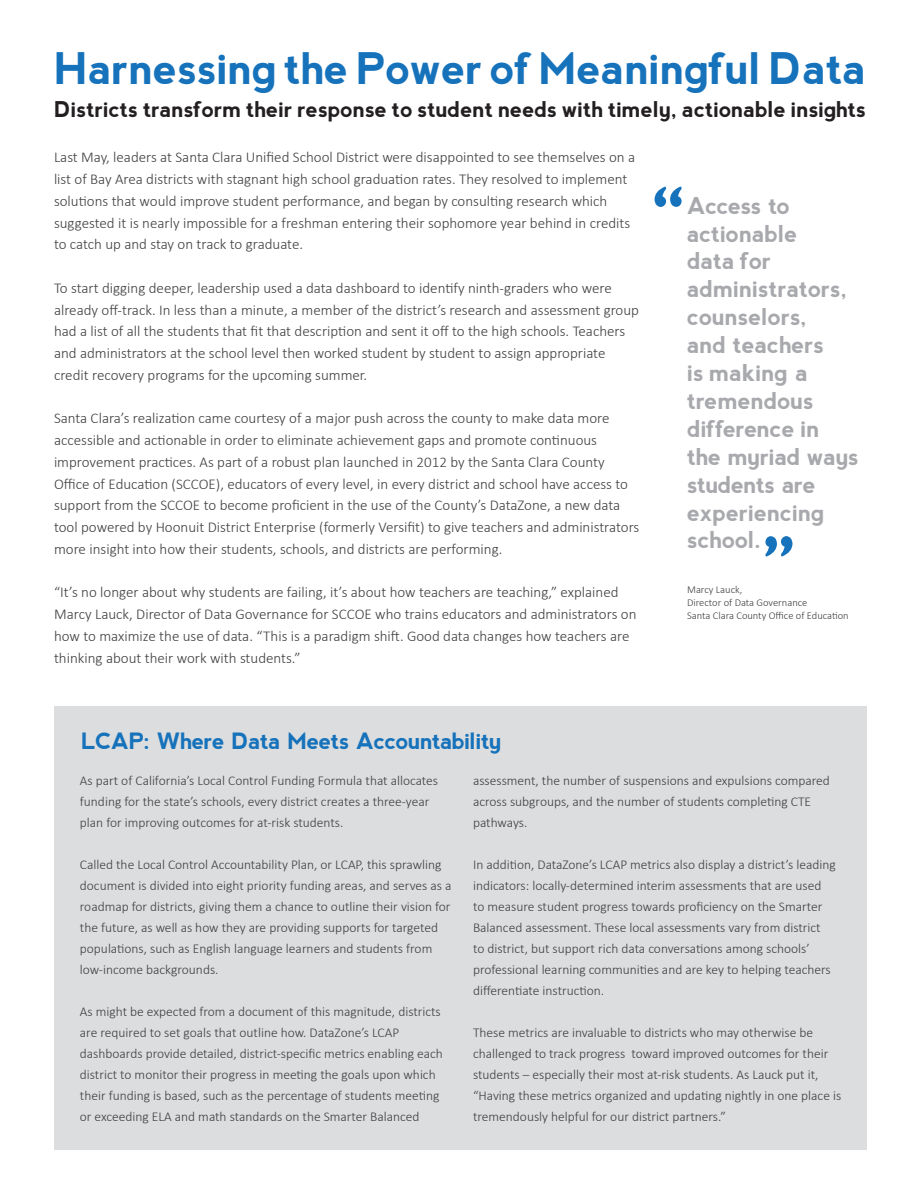
<style>
.page{position:relative;width:918px;height:1188px;background:#fff}
.page>*{position:absolute;margin:0;border:0;box-sizing:border-box;transform-origin:0 0}
.t1{font:700 60px "Gibson";color:#1672ba}
.t2{font:700 43.5px "nevis";color:#1672ba}
.t3{font:700 23.25px/27.9px "nevis";color:#a8a9ad}
.t4{font:700 22.5px "nevis";letter-spacing:-.02em;color:#1672ba}
.t5{font:700 21.75px "nevis";color:#231f20}
.t6{font:300 15px/21.8px "Calibri";color:#3e3e3f}
.t7{font:300 13.5px/21px "Calibri";color:#3e3e3f}
.t8{font:300 10.5px/12.6px "Calibri";color:#3e3e3f}
</style>
<div class="page">
<div style="left:54px;top:707px;width:812px;height:443px;background:#dcdddf"></div>
<p class="t2" style="left:54px;top:43px;width:814px">Harnessing the Power of Meaningful Data</p>
<p class="t5" style="left:54px;top:96px;width:814px">Districts transform their response to student needs with timely, actionable insights</p>
<p class="t6" style="left:54px;top:146px;width:583px">Last May, leaders at Santa Clara Unified School District were disappointed to see themselves on a list of Bay Area districts with stagnant high school graduation rates. They resolved to implement solutions that would improve student performance, and began by consulting research which suggested it is nearly impossible for a freshman entering their sophomore year behind in credits to catch up and stay on track to graduate.</p>
<p class="t6" style="left:54px;top:277px;width:587px">To start digging deeper, leadership used a data dashboard to identify ninth-graders who were already off-track. In less than a minute, a member of the district’s research and assessment group had a list of all the students that fit that description and sent it off to the high schools. Teachers and administrators at the school level then worked student by student to assign appropriate credit recovery programs for the upcoming summer.</p>
<p class="t6" style="left:54px;top:407px;width:587px">Santa Clara’s realization came courtesy of a major push across the county to make data more accessible and actionable in order to eliminate achievement gaps and promote continuous improvement practices. As part of a robust plan launched in 2012 by the Santa Clara County Office of Education (SCCOE), educators of every level, in every district and school have access to support from the SCCOE to become proficient in the use of the County’s DataZone, a new data tool powered by Hoonuit District Enterprise (formerly Versifit) to give teachers and administrators more insight into how their students, schools, and districts are performing.</p>
<p class="t6" style="left:54px;top:581px;width:584px">“It’s no longer about why students are failing, it’s about how teachers are teaching,” explained Marcy Lauck, Director of Data Governance for SCCOE who trains educators and administrators on how to maximize the use of data. “This is a paradigm shift. Good data changes how teachers are thinking about their work with students.”</p>
<p class="t1" style="left:654px;top:173px;width:32px">“</p>
<p class="t3" style="left:687px;top:191px;width:173px">Access to actionable<br>data for administrators, counselors,<br>and teachers<br>is making a tremendous difference in the myriad ways students are experiencing school.</p>
<p class="t8" style="left:687px;top:584px;width:163px">Marcy Lauck,<br>Director of Data Governance<br>Santa Clara County Office of Education</p>
<p class="t1" style="left:793px;top:570px;width:32px;rotate:-180deg">“</p>
<p class="t4" style="left:81px;top:728px;width:422px">LCAP: Where Data Meets Accountability</p>
<p class="t7" style="left:473px;top:770px;width:358px">assessment, the number of suspensions and expulsions compared across subgroups, and the number of students completing CTE pathways.</p>
<p class="t7" style="left:473px;top:854px;width:364px">In addition, DataZone’s LCAP metrics also display a district’s leading indicators: locally-determined interim assessments that are used to measure student progress towards proficiency on the Smarter Balanced assessment. These local assessments vary from district<br>to district, but support rich data conversations among schools’ professional learning communities and are key to helping teachers differentiate instruction.</p>
<p class="t7" style="left:473px;top:1022px;width:370px">These metrics are invaluable to districts who may otherwise be challenged to track progress toward improved outcomes for their students – especially their most at-risk students. As Lauck put it, “Having these metrics organized and updating nightly in one place is tremendously helpful for our district partners.”</p>
<p class="t7" style="left:80px;top:770px;width:360px">As part of California’s Local Control Funding Formula that allocates funding for the state’s schools, every district creates a three-year plan for improving outcomes for at-risk students.</p>
<p class="t7" style="left:80px;top:854px;width:373px">Called the Local Control Accountability Plan, or LCAP, this sprawling document is divided into eight priority funding areas, and serves as a roadmap for districts, giving them a chance to outline their vision for the future, as well as how they are providing supports for targeted populations, such as English language learners and students from low-income backgrounds.</p>
<p class="t7" style="left:80px;top:1001px;width:364px">As might be expected from a document of this magnitude, districts are required to set goals that outline how. DataZone’s LCAP dashboards provide detailed, district-specific metrics enabling each district to monitor their progress in meeting the goals upon which their funding is based, such as the percentage of students meeting or exceeding ELA and math standards on the Smarter Balanced</p>
</div>
